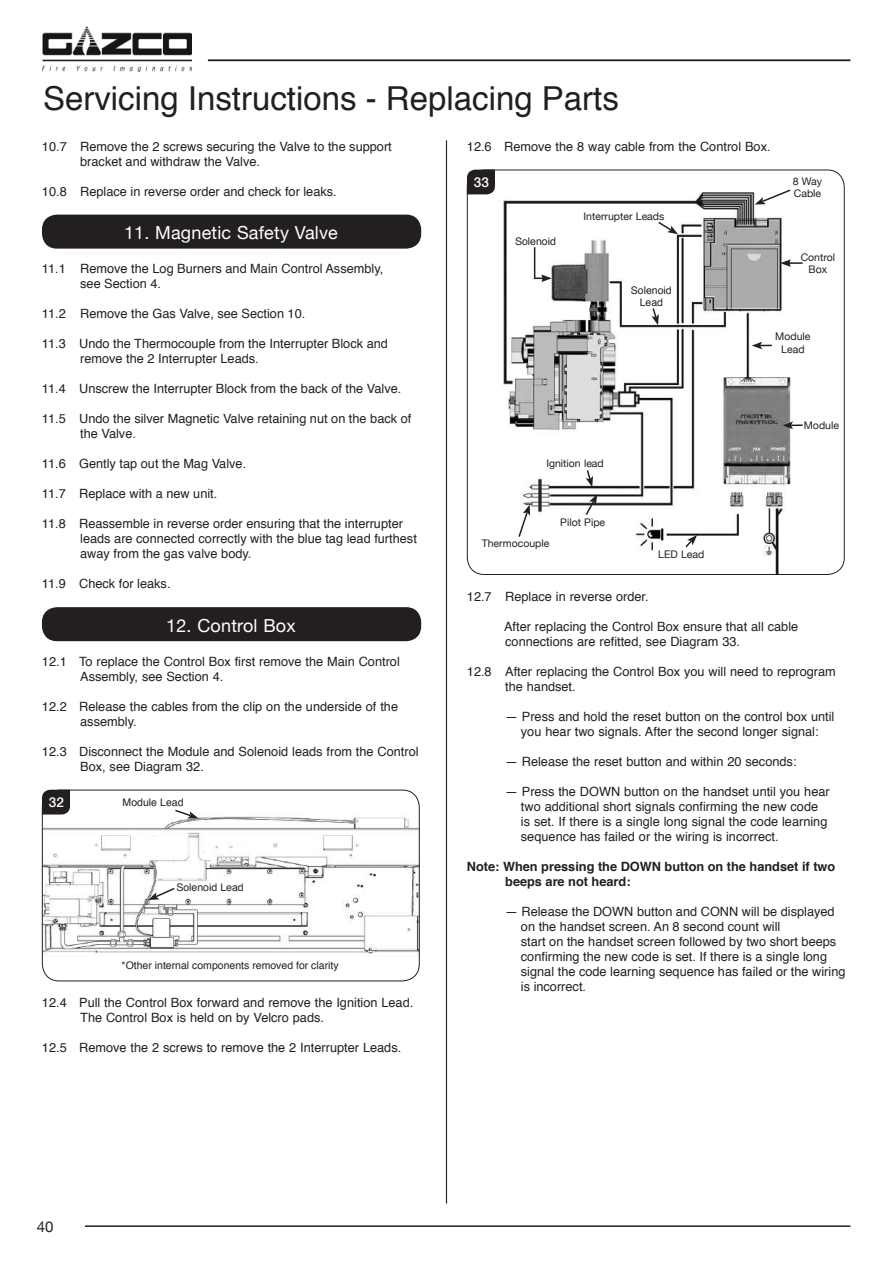
<style>
.page{position:relative;width:893px;height:1263px;background:#fff}
.page>*{position:absolute;margin:0;border:0;box-sizing:border-box;transform-origin:0 0}
.t1{font:33px "Helvetica";color:#231f20}
.t2{font:18px "Helvetica Neue";letter-spacing:.01em;color:#fff}
.t3{font:15px "Helvetica Neue";color:#231f20}
.t4{font:500 13.5px "Helvetica Neue";color:#fff}
.t5{font:12.75px/15px "Helvetica";color:#231f20}
.t6{font:700 12.75px/15px "Helvetica";color:#231f20}
.t7{font:10.5px/12.6px "Helvetica Neue";color:#231f20;text-align:center}
.t8{font:10.5px/12px "Helvetica";color:#231f20;text-align:center}
</style>
<div class="page">
<hr style="left:85px;top:1225px;width:765px;height:2px;background:#231f20">
<hr style="left:446px;top:140px;width:1px;height:1063px;background:#231f20">
<hr style="left:208px;top:59px;width:642px;height:2px;background:#231f20">
<img style="left:42px;top:26px;width:149px;height:46px">
<div style="left:42px;top:215px;width:379px;height:34px;background:#231f20;border-radius:15px"></div>
<div style="left:42px;top:607px;width:379px;height:34px;background:#231f20;border-radius:15px"></div>
<img style="left:42px;top:801px;width:377px;height:175px">
<div style="left:42px;top:790px;width:378px;height:191px;border:1px solid #231f20;border-radius:17px"></div>
<svg style="left:148px;top:886px;width:28px;height:14px"></svg>
<svg style="left:42px;top:790px;width:28px;height:24px"></svg>
<svg style="left:174px;top:808px;width:24px;height:10px"></svg>
<img style="left:502px;top:192px;width:289px;height:381px">
<svg style="left:586px;top:469px;width:7px;height:18px"></svg>
<svg style="left:755px;top:189px;width:36px;height:16px"></svg>
<svg style="left:657px;top:220px;width:21px;height:14px"></svg>
<svg style="left:467px;top:170px;width:28px;height:24px"></svg>
<svg style="left:684px;top:535px;width:13px;height:14px"></svg>
<svg style="left:752px;top:342px;width:20px;height:7px"></svg>
<svg style="left:651px;top:307px;width:8px;height:18px"></svg>
<svg style="left:517px;top:504px;width:13px;height:34px"></svg>
<svg style="left:584px;top:494px;width:13px;height:23px"></svg>
<svg style="left:780px;top:259px;width:23px;height:8px"></svg>
<svg style="left:783px;top:421px;width:20px;height:8px"></svg>
<hr style="left:534px;top:247px;width:1px;height:32px;background:#231f20">
<svg style="left:534px;top:274px;width:18px;height:8px"></svg>
<h1 class="t1" style="left:43px;top:73px;width:577px">Servicing Instructions - Replacing Parts</h1>
<p class="t5" style="left:80px;top:139px;width:313px;text-indent:-38px">10.7 Remove the 2 screws securing the Valve to the support bracket and withdraw the Valve.</p>
<p class="t5" style="left:42px;top:184px;width:296px">10.8 Replace in reverse order and check for leaks.</p>
<h2 class="t2" style="left:124px;top:217px;width:215px">11. Magnetic Safety Valve</h2>
<p class="t5" style="left:80px;top:261px;width:305px;text-indent:-38px">11.1 Remove the Log Burners and Main Control Assembly, see Section 4.</p>
<p class="t5" style="left:42px;top:306px;width:265px">11.2 Remove the Gas Valve, see Section 10.</p>
<p class="t5" style="left:80px;top:336px;width:309px;text-indent:-38px">11.3 Undo the Thermocouple from the Interrupter Block and remove the 2 Interrupter Leads.</p>
<p class="t5" style="left:42px;top:381px;width:361px">11.4 Unscrew the Interrupter Block from the back of the Valve.</p>
<p class="t5" style="left:80px;top:411px;width:333px;text-indent:-38px">11.5 Undo the silver Magnetic Valve retaining nut on the back of the Valve.</p>
<p class="t5" style="left:42px;top:456px;width:206px">11.6 Gently tap out the Mag Valve.</p>
<p class="t5" style="left:42px;top:486px;width:177px">11.7 Replace with a new unit.</p>
<p class="t5" style="left:80px;top:516px;width:338px;text-indent:-38px">11.8 Reassemble in reverse order ensuring that the interrupter leads are connected correctly with the blue tag lead furthest away from the gas valve body.</p>
<p class="t5" style="left:42px;top:576px;width:130px">11.9 Check for leaks.</p>
<h2 class="t2" style="left:166px;top:610px;width:131px">12. Control Box</h2>
<p class="t5" style="left:80px;top:654px;width:321px;text-indent:-38px">12.1 To replace the Control Box first remove the Main Control<br>Assembly, see Section 4.</p>
<p class="t5" style="left:80px;top:699px;width:319px;text-indent:-38px">12.2 Release the cables from the clip on the underside of the assembly.</p>
<p class="t5" style="left:80px;top:744px;width:340px;text-indent:-38px">12.3 Disconnect the Module and Solenoid leads from the Control<br>Box, see Diagram 32.</p>
<p class="t4" style="left:49px;top:792px;width:17px">32</p>
<p class="t8" style="left:123px;top:797px;width:62px">Module Lead</p>
<p class="t5" style="left:467px;top:139px;width:305px">12.6 Remove the 8 way cable from the Control Box.</p>
<p class="t7" style="left:793px;top:174px;width:31px;text-align:left">8 Way<br>Cable</p>
<p class="t4" style="left:474px;top:172px;width:17px">33</p>
<p class="t7" style="left:584px;top:209px;width:82px">Interrupter Leads</p>
<p class="t8" style="left:515px;top:236px;width:42px">Solenoid</p>
<p class="t7" style="left:801px;top:250px;width:36px">Control<br>Box</p>
<p class="t8" style="left:631px;top:284px;width:42px">Solenoid<br>Lead</p>
<p class="t7" style="left:775px;top:329px;width:37px">Module<br>Lead</p>
<p class="t7" style="left:804px;top:418px;width:37px">Module</p>
<p class="t7" style="left:546px;top:456px;width:59px">Ignition lead</p>
<p class="t7" style="left:560px;top:516px;width:47px">Pilot Pipe</p>
<p class="t7" style="left:482px;top:536px;width:69px">Thermocouple</p>
<p class="t7" style="left:658px;top:547px;width:48px">LED Lead</p>
<p class="t5" style="left:467px;top:589px;width:183px">12.7 Replace in reverse order.</p>
<p class="t5" style="left:504px;top:619px;width:296px">After replacing the Control Box ensure that all cable connections are refitted, see Diagram 33.</p>
<p class="t5" style="left:505px;top:664px;width:332px;text-indent:-38px">12.8 After replacing the Control Box you will need to reprogram the handset.</p>
<p class="t5" style="left:505px;top:709px;width:331px;text-align:center">— Press and hold the reset button on the control box until you hear two signals. After the second longer signal:</p>
<p class="t5" style="left:505px;top:754px;width:293px">— Release the reset button and within 20 seconds:</p>
<p class="t5" style="left:521px;top:784px;width:310px;text-indent:-16px">— Press the DOWN button on the handset until you hear two additional short signals confirming the new code is set. If there is a single long signal the code learning sequence has failed or the wiring is incorrect.</p>
<p class="t6" style="left:505px;top:859px;width:332px;text-indent:-38px">Note: When pressing the DOWN button on the handset if two beeps are not heard:</p>
<p class="t5" style="left:521px;top:904px;width:326px;text-indent:-16px">— Release the DOWN button and CONN will be displayed on the handset screen. An 8 second count will<br>start on the handset screen followed by two short beeps confirming the new code is set. If there is a single long signal the code learning sequence has failed or the wiring is incorrect.</p>
<p class="t8" style="left:176px;top:881px;width:69px">Solenoid Lead</p>
<p class="t8" style="left:122px;top:960px;width:219px">*Other internal components removed for clarity</p>
<p class="t5" style="left:80px;top:996px;width:335px;text-indent:-38px">12.4 Pull the Control Box forward and remove the Ignition Lead.<br>The Control Box is held on by Velcro pads.</p>
<p class="t5" style="left:42px;top:1041px;width:361px">12.5 Remove the 2 screws to remove the 2 Interrupter Leads.</p>
<p class="t3" style="left:37px;top:1214px;width:18px">40</p>
</div>
